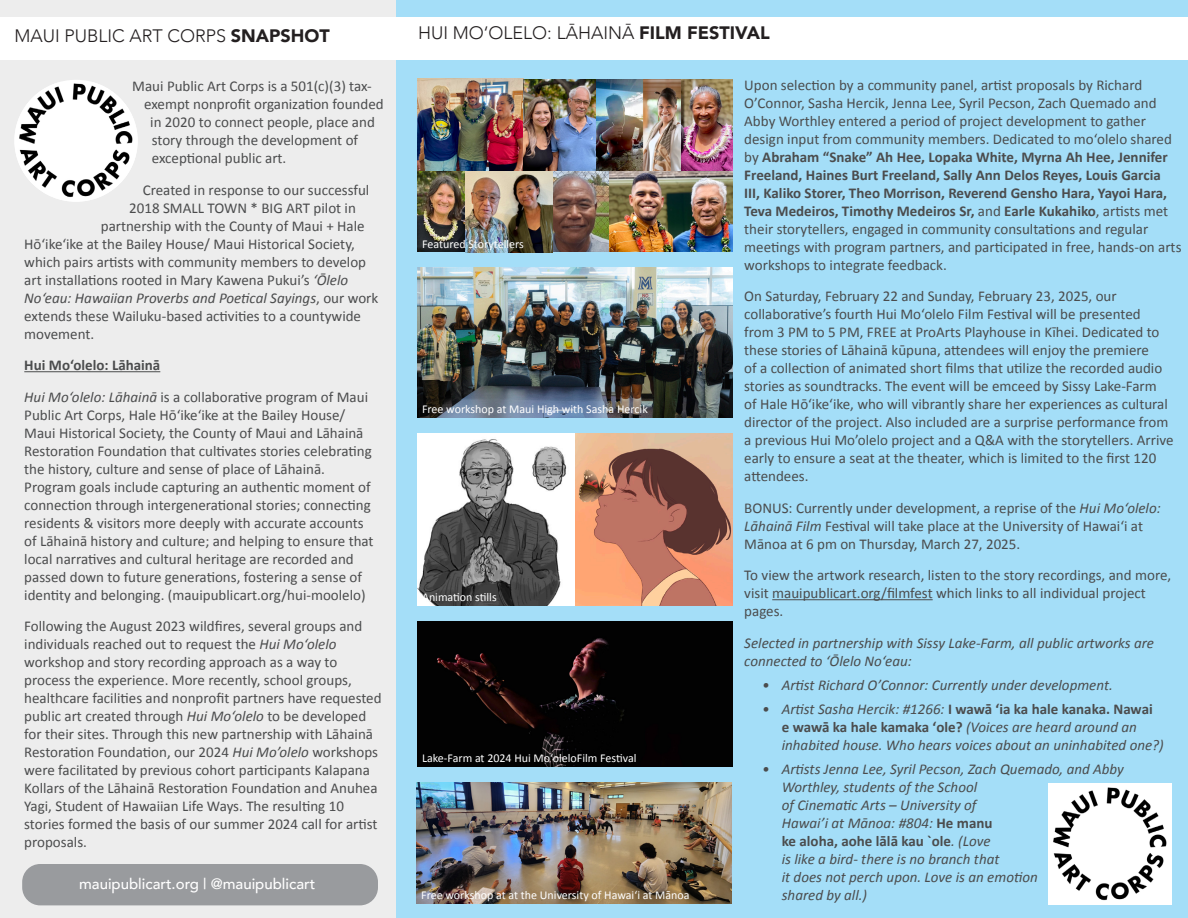
<style>
.page{position:relative;width:1188px;height:918px;background:#fff}
.page>*{position:absolute;margin:0;border:0;box-sizing:border-box;transform-origin:0 0}
.t1{font:300 18px "Avenir";color:#231f20}
.t2{font:15px/18px "Calibri";color:#4b4c4d}
.t3{font:italic 15px/18px "Calibri";color:#4b4c4d}
.t4{font:500 15px "Avenir";color:#fff}
.t5{font:700 15px "Calibri";color:#4b4c4d}
.t6{font:12px "Calibri";color:#fff}
.s1{font-weight:900}
.s2{font-style:italic}
.s3{font-style:normal}
.s4{font-weight:700}
.s5{font-weight:700;font-style:normal}
</style>
<div class="page">
<div style="left:396px;top:0;width:792px;height:918px;background:#a4def8"></div>
<div style="left:0;top:0;width:396px;height:918px;background:#ededed"></div>
<div style="left:0;top:17px;width:1188px;height:42px;background:#fff"></div>
<hr style="left:24px;top:371px;width:136px;height:1px;background:#4b4c4d">
<img style="left:14px;top:82px;width:124px;height:120px">
<img style="left:418px;top:268px;width:315px;height:150px">
<img style="left:418px;top:434px;width:315px;height:172px">
<img style="left:418px;top:621px;width:315px;height:145px">
<hr style="left:772px;top:599px;width:161px;height:1px;background:#4b4c4d">
<div style="left:22px;top:864px;width:356px;height:41px;background:#999b9e;border-radius:18px"></div>
<img style="left:418px;top:78px;width:106px;height:93px">
<img style="left:524px;top:80px;width:129px;height:91px">
<img style="left:653px;top:80px;width:80px;height:91px">
<img style="left:418px;top:171px;width:191px;height:81px">
<img style="left:609px;top:171px;width:124px;height:81px">
<img style="left:1048px;top:785px;width:124px;height:120px">
<img style="left:417px;top:783px;width:315px;height:120px">
<p class="t1" style="left:14px;top:25px;width:317px">MAUI PUBLIC ART CORPS <span class="s1">SNAPSHOT</span></p>
<p class="t1" style="left:418px;top:22px;width:353px">HUI MO‘OLELO: LĀHAINĀ <span class="s1">FILM FESTIVAL</span></p>
<p class="t2" style="left:132px;top:77px;width:241px">Maui Public Art Corps is a 501(c)(3) tax-</p>
<p class="t2" style="left:144px;top:95px;width:241px">exempt nonprofit organization founded</p>
<p class="t2" style="left:150px;top:113px;width:226px">in 2020 to connect people, place and</p>
<p class="t2" style="left:152px;top:131px;width:208px">story through the development of</p>
<p class="t2" style="left:152px;top:149px;width:136px">exceptional public art.</p>
<p class="t2" style="left:143px;top:180px;width:228px">Created in response to our successful</p>
<p class="t2" style="left:129px;top:198px;width:228px">2018 SMALL TOWN * BIG ART pilot in</p>
<p class="t2" style="left:101px;top:216px;width:265px">partnership with the County of Maui + Hale</p>
<p class="t2" style="left:24px;top:234px;width:332px">Hō‘ike‘ike at the Bailey House/ Maui Historical Society,</p>
<p class="t2" style="left:24px;top:252px;width:343px">which pairs artists with community members to develop</p>
<p class="t2" style="left:24px;top:270px;width:325px">art installations rooted in Mary Kawena Pukui’s <span class="s2">‘Ōlelo</span></p>
<p class="t3" style="left:24px;top:288px;width:356px">No‘eau: Hawaiian Proverbs and Poetical Sayings<span class="s3">, our work</span></p>
<p class="t2" style="left:24px;top:306px;width:338px">extends these Wailuku-based activities to a countywide</p>
<p class="t2" style="left:24px;top:324px;width:71px">movement.</p>
<p class="t5" style="left:24px;top:354px;width:138px">Hui Mo‘olelo: Lāhainā</p>
<p class="t2" style="left:24px;top:387px;width:351px"><span class="s2">Hui Mo‘olelo: Lāhainā</span> is a collaborative program of Maui Public Art Corps, Hale Hōʻikeʻike at the Bailey House/ Maui Historical Society, the County of Maui and Lāhainā Restoration Foundation that cultivates stories celebrating the history, culture and sense of place of Lāhainā.<br>Program goals include capturing an authentic moment of connection through intergenerational stories; connecting residents &amp; visitors more deeply with accurate accounts of Lāhainā history and culture; and helping to ensure that local narratives and cultural heritage are recorded and passed down to future generations, fostering a sense of identity and belonging. (mauipublicart.org/hui-moolelo)</p>
<p class="t2" style="left:24px;top:617px;width:359px">Following the August 2023 wildfires, several groups and individuals reached out to request the <span class="s2">Hui Mo‘olelo </span>workshop and story recording approach as a way to process the experience. More recently, school groups, healthcare facilities and nonprofit partners have requested public art created through <span class="s2">Hui Mo‘olelo</span> to be developed for their sites. Through this new partnership with Lāhainā Restoration Foundation, our 2024 <span class="s2">Hui Mo’olelo</span> workshops were facilitated by previous cohort participants Kalapana Kollars of the Lāhainā Restoration Foundation and Anuhea Yagi, Student of Hawaiian Life Ways. The resulting 10 stories formed the basis of our summer 2024 call for artist proposals.</p>
<p class="t2" style="left:744px;top:75px;width:439px">Upon selection by a community panel, artist proposals by Richard O’Connor, Sasha Hercik, Jenna Lee, Syril Pecson, Zach Quemado and Abby Worthley entered a period of project development to gather design input from community members. Dedicated to mo‘olelo shared by <span class="s4">Abraham “Snake” Ah Hee, Lopaka White, Myrna Ah Hee, Jennifer Freeland, Haines Burt Freeland, Sally Ann Delos Reyes, Louis Garcia<br>III, Kaliko Storer, Theo Morrison, Reverend Gensho Hara, Yayoi Hara, Teva Medeiros, Timothy Medeiros Sr,</span> and <span class="s4">Earle Kukahiko</span>, artists met their storytellers, engaged in community consultations and regular meetings with program partners, and participated in free, hands-on arts workshops to integrate feedback.</p>
<p class="t2" style="left:744px;top:287px;width:431px">On Saturday, February 22 and Sunday, February 23, 2025, our collaborative’s fourth Hui Mo‘olelo Film Festival will be presented from 3 PM to 5 PM, FREE at ProArts Playhouse in Kīhei. Dedicated to these stories of Lāhainā kūpuna, attendees will enjoy the premiere<br>of a collection of animated short films that utilize the recorded audio stories as soundtracks. The event will be emceed by Sissy Lake-Farm<br>of Hale Hōʻikeʻike, who will vibrantly share her experiences as cultural director of the project. Also included are a surprise performance from a previous Hui Mo’olelo project and a Q&amp;A with the storytellers. Arrive early to ensure a seat at the theater, which is limited to the first 120 attendees.</p>
<p class="t2" style="left:744px;top:498px;width:418px">BONUS: Currently under development, a reprise of the <span class="s2">Hui Mo‘olelo:<br>Lāhainā Film</span> Festival will take place at the University of Hawaiʻi at<br>Mānoa at 6 pm on Thursday, March 27, 2025.</p>
<p class="t2" style="left:744px;top:566px;width:428px">To view the artwork research, listen to the story recordings, and more, visit mauipublicart.org/filmfest which links to all individual project pages.</p>
<p class="t3" style="left:744px;top:633px;width:411px">Selected in partnership with Sissy Lake-Farm, all public artworks are connected to ‘Ōlelo No‘eau:</p>
<p class="t3" style="left:762px;top:675px;width:352px">• Artist Richard O’Connor: Currently under development.</p>
<p class="t3" style="left:782px;top:699px;width:383px;text-indent:-20px">• Artist Sasha Hercik: #1266: <span class="s5">I wawā ʻia ka hale kanaka. Nawai e wawā ka hale kamaka ʻole?</span> (Voices are heard around an inhabited house. Who hears voices about an uninhabited one?)</p>
<p class="t3" style="left:782px;top:759px;width:344px;text-indent:-20px">• Artists Jenna Lee, Syril Pecson, Zach Quemado, and Abby Worthley, students of the School<br>of Cinematic Arts – University of<br>Hawai’i at Mānoa: #804: <span class="s5">He manu<br>ke aloha, aohe lālā kau `ole</span>. (Love<br>is like a bird- there is no branch that<br>it does not perch upon. Love is an emotion<br>shared by all.)</p>
<p class="t6" style="left:422px;top:235px;width:103px">Featured Storytellers</p>
<p class="t6" style="left:422px;top:401px;width:227px">Free workshop at Maui High with Sasha Hercik</p>
<p class="t6" style="left:422px;top:589px;width:76px">Animation stills</p>
<p class="t6" style="left:422px;top:749px;width:216px">Lake-Farm at 2024 Hui Mo‘oleloFilm Festival</p>
<p class="t4" style="left:79px;top:871px;width:238px">mauipublicart.org | @mauipublicart</p>
<p class="t6" style="left:421px;top:886px;width:270px">Free workshop at at the University of Hawaiʻi at Mānoa</p>
</div>
